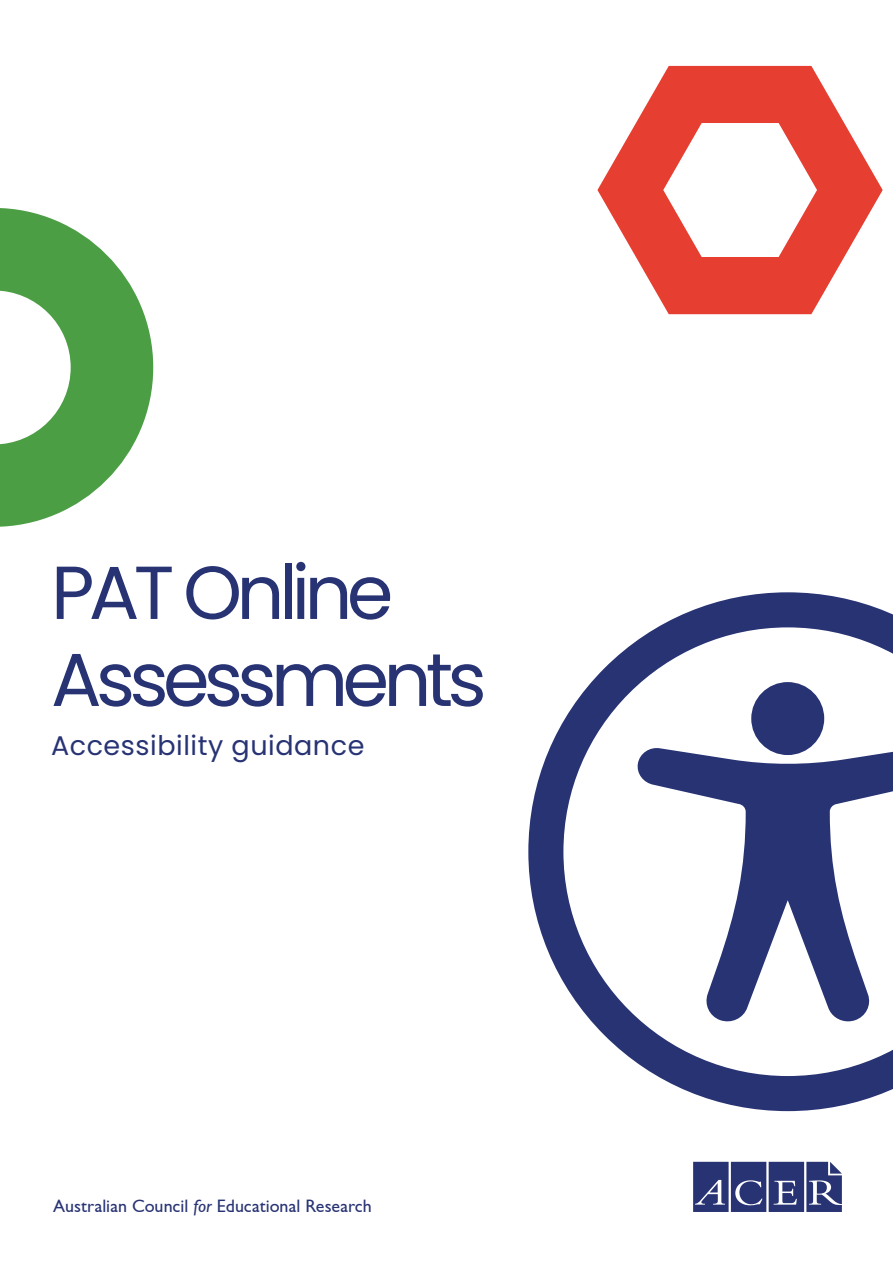
<style>
.page{position:relative;width:893px;height:1263px;background:#fff}
.page>*{position:absolute;margin:0;border:0;box-sizing:border-box;transform-origin:0 0}
.Heading_1{font:75px/87px "Poppins";letter-spacing:-.075em;color:#283374}
.Heading_2{font:27px "Poppins";letter-spacing:.02em;color:#283374}
.t1{font:18px "Gill Sans";color:#283374}
.s1{font-style:italic}
</style>
<div class="page">
<svg style="left:693px;top:1162px;width:149px;height:50px;background:#4a538a"></svg>
<svg style="left:597px;top:66px;width:286px;height:248px;fill:#e63e30"></svg>
<svg style="left:0;top:208px;width:153px;height:319px;fill:#4c9e45"></svg>
<svg style="left:528px;top:592px;width:365px;height:519px"></svg>
<p class="Heading_1" style="left:51px;top:549px;width:437px">PAT Online<br>Assessments</p>
<p class="Heading_2" style="left:51px;top:730px;width:315px">Accessibility guidance</p>
<p class="t1" style="left:53px;top:1195px;width:320px">Australian Council <span class="s1">for</span> Educational Research</p>
</div>
